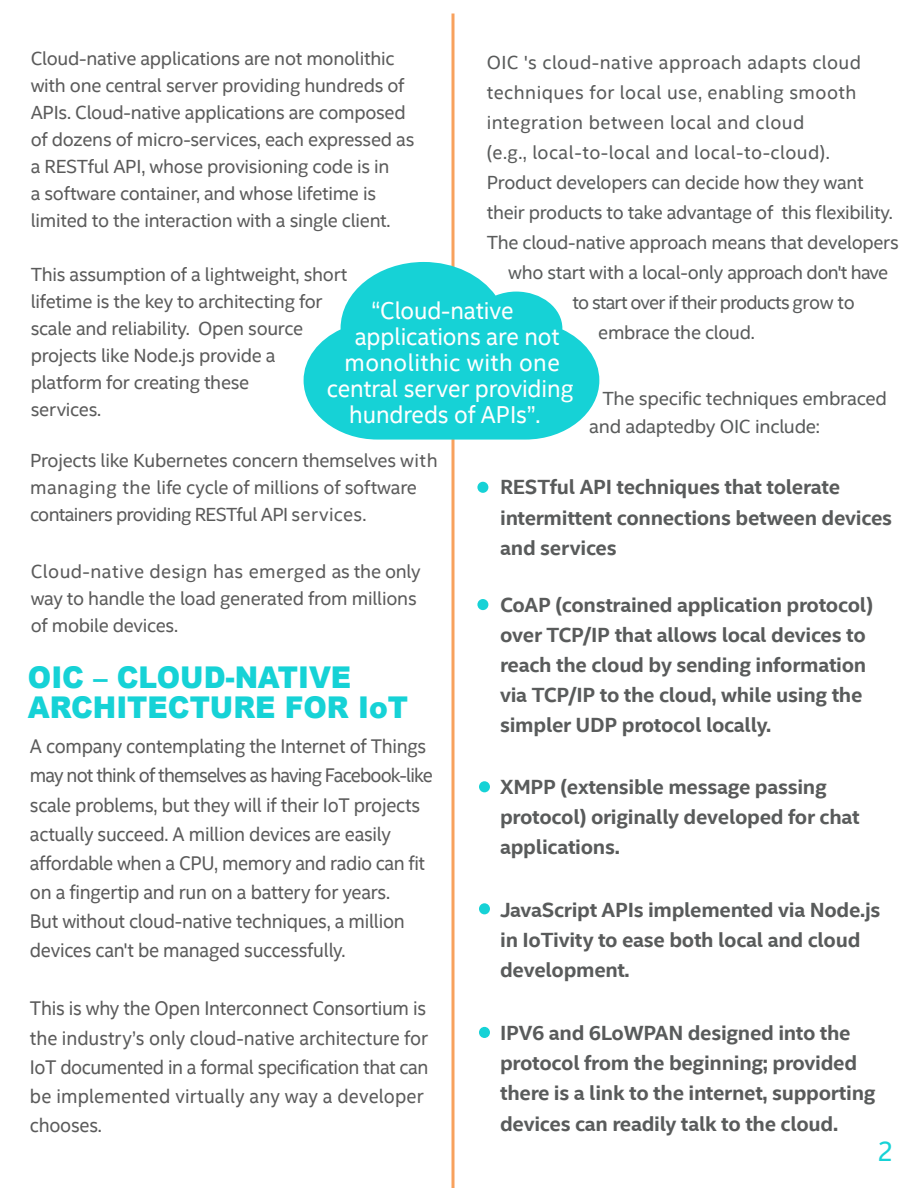
<style>
.page{position:relative;width:918px;height:1188px;background:#fff}
.page>*{position:absolute;margin:0;border:0;box-sizing:border-box;transform-origin:0 0}
.t1{font:900 30px/30px "Arial";color:#16d2d6;scale:.94 1}
.t2{font:28.5px "Intel Clear";color:#16d2d6;scale:.95 1}
.t3{font:24.45px "Intel Clear";letter-spacing:-.005em;color:#fff;scale:.95 1}
.t4{font:24.45px "Intel Clear";letter-spacing:.015em;color:#fff;scale:.95 1}
.t5{font:700 20.55px/30.2px "Intel Clear";letter-spacing:-.015em;color:#595b5b}
.t6{font:19.8px/29.1px "Intel Clear";letter-spacing:-.015em;color:#5b5b5b;scale:.94 1}
.t7{font:19.05px/27px "Intel Clear";letter-spacing:-.015em;color:#5b5b5b}
.t8{font:19.05px/28px "Intel Clear";letter-spacing:-.015em;color:#595b5b}
.t9{font:19.05px "Intel Clear";letter-spacing:.025em;color:#595b5b}
.t10{font:19.05px "Intel Clear";letter-spacing:-.045em;color:#595b5b}
</style>
<div class="page">
<hr style="left:452px;top:14px;width:2px;height:1174px;background:#f8a15d">
<svg style="left:304px;top:262px;width:295px;height:178px;fill:#16d2d6"></svg>
<div style="left:477px;top:482px;width:11px;height:11px;background:#16d2d6;border-radius:50%"></div>
<div style="left:477px;top:599px;width:11px;height:11px;background:#16d2d6;border-radius:50%"></div>
<div style="left:479px;top:781px;width:11px;height:11px;background:#16d2d6;border-radius:50%"></div>
<div style="left:479px;top:903px;width:11px;height:11px;background:#16d2d6;border-radius:50%"></div>
<div style="left:479px;top:1027px;width:11px;height:11px;background:#16d2d6;border-radius:50%"></div>
<p class="t7" style="left:31px;top:44px;width:385px">Cloud-native applications are not monolithic with one central server providing hundreds of APIs. Cloud-native applications are composed of dozens of micro-services, each expressed as a RESTful API, whose provisioning code is in<br>a software container, and whose lifetime is limited to the interaction with a single client.</p>
<p class="t7" style="left:31px;top:260px;width:318px">This assumption of a lightweight, short lifetime is the key to architecting for scale and reliability. Open source projects like Node.js provide a platform for creating these<br>services.</p>
<p class="t9" style="left:487px;top:49px;width:376px">OIC 's cloud-native approach adapts cloud</p>
<p class="t9" style="left:487px;top:79px;width:371px">techniques for local use, enabling smooth</p>
<p class="t9" style="left:487px;top:109px;width:319px">integration between local and cloud</p>
<p class="t9" style="left:487px;top:139px;width:344px">(e.g., local-to-local and local-to-cloud).</p>
<p class="t8" style="left:487px;top:168px;width:378px">Product developers can decide how they want</p>
<p class="t8" style="left:487px;top:198px;width:408px">their products to take advantage of this flexibility.</p>
<p class="t8" style="left:487px;top:228px;width:413px">The cloud-native approach means that developers</p>
<p class="t8" style="left:508px;top:258px;width:382px">who start with a local-only approach don't have</p>
<p class="t10" style="left:572px;top:289px;width:284px">to start over if their products grow to</p>
<p class="t8" style="left:598px;top:318px;width:158px">embrace the cloud.</p>
<p class="t3" style="left:371px;top:293px;width:151px">“Cloud-native</p>
<p class="t3" style="left:355px;top:319px;width:217px">applications are not</p>
<p class="t4" style="left:345px;top:345px;width:228px">monolithic with one</p>
<p class="t3" style="left:327px;top:371px;width:261px">central server providing</p>
<p class="t3" style="left:349px;top:397px;width:203px">hundreds of APIs”.</p>
<p class="t8" style="left:589px;top:384px;width:299px;text-indent:13px">The specific techniques embraced and adaptedby OIC include:</p>
<p class="t7" style="left:30px;top:446px;width:409px">Projects like Kubernetes concern themselves with managing the life cycle of millions of software containers providing RESTful API services.</p>
<p class="t7" style="left:31px;top:557px;width:392px">Cloud-native design has emerged as the only way to handle the load generated from millions of mobile devices.</p>
<h1 class="t1" style="left:28px;top:661px;width:406px">OIC – CLOUD-NATIVE<br>ARCHITECTURE FOR IoT</h1>
<p class="t6" style="left:30px;top:731px;width:430px">A company contemplating the Internet of Things may not think of themselves as having Facebook-like scale problems, but they will if their IoT projects actually succeed. A million devices are easily affordable when a CPU, memory and radio can fit on a fingertip and run on a battery for years.<br>But without cloud-native techniques, a million devices can't be managed successfully.</p>
<p class="t6" style="left:30px;top:993px;width:426px">This is why the Open Interconnect Consortium is the industry’s only cloud-native architecture for IoT documented in a formal specification that can be implemented virtually any way a developer chooses.</p>
<p class="t5" style="left:500px;top:472px;width:393px">RESTful API techniques that tolerate intermittent connections between devices and services</p>
<p class="t5" style="left:500px;top:589px;width:374px">CoAP (constrained application protocol) over TCP/IP that allows local devices to reach the cloud by sending information via TCP/IP to the cloud, while using the simpler UDP protocol locally.</p>
<p class="t5" style="left:500px;top:771px;width:361px">XMPP (extensible message passing protocol) originally developed for chat applications.</p>
<p class="t5" style="left:500px;top:894px;width:382px">JavaScript APIs implemented via Node.js in IoTivity to ease both local and cloud development.</p>
<p class="t5" style="left:500px;top:1017px;width:377px">IPV6 and 6LoWPAN designed into the protocol from the beginning; provided there is a link to the internet, supporting devices can readily talk to the cloud.</p>
<h2 class="t2" style="left:878px;top:1131px;width:18px">2</h2>
</div>
